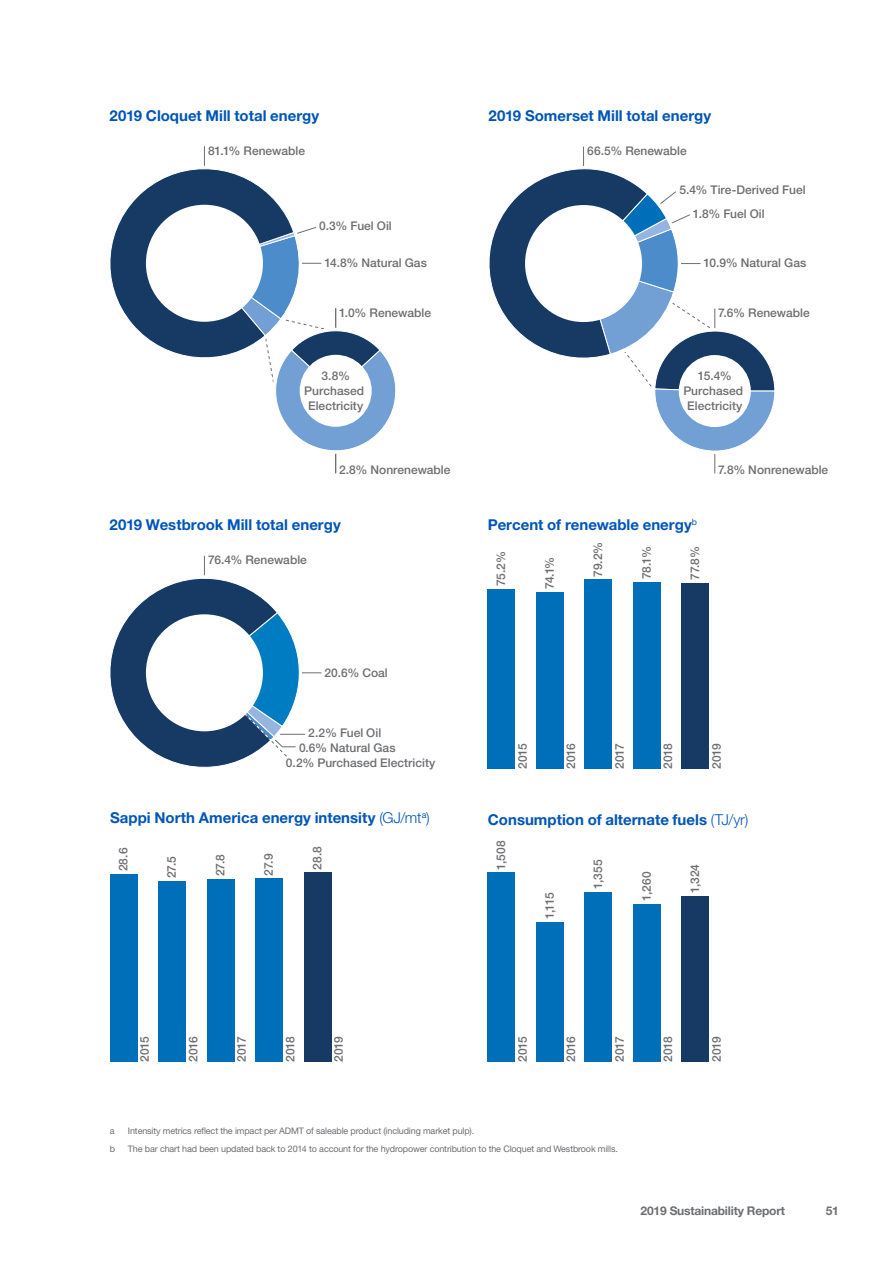
<style>
.page{position:relative;width:893px;height:1263px;background:#fff}
.page>*{position:absolute;margin:0;border:0;box-sizing:border-box;transform-origin:0 0}
.t1{font:700 15px "Helvetica Neue LT Pro";color:#0055b8}
.t2{font:500 12px/15px "Helvetica Neue LT Pro";color:#6d6e71;text-align:center}
.t3{font:700 12px "Helvetica Neue LT Pro";letter-spacing:-.015em;color:#6d6e71}
.t4{font:9px "Helvetica Neue LT Pro";letter-spacing:-.015em;color:#6d6e71}
.s1{font-weight:300}
</style>
<div class="page">
<div style="left:304px;top:873px;width:27px;height:189px;background:#173a64"></div>
<div style="left:256px;top:879px;width:27px;height:183px;background:#006fba"></div>
<div style="left:207px;top:879px;width:27px;height:183px;background:#006fba"></div>
<div style="left:159px;top:881px;width:27px;height:181px;background:#006fba"></div>
<div style="left:110px;top:874px;width:27px;height:188px;background:#006fba"></div>
<hr style="left:335px;top:308px;width:1px;height:165px;background:#6d6e71">
<hr style="left:204px;top:146px;width:1px;height:117px;background:#6d6e71">
<svg style="left:110px;top:165px;width:286px;height:293px"></svg>
<div style="left:300px;top:355px;width:72px;height:72px;background:#fff;border-radius:50%"></div>
<hr style="left:714px;top:309px;width:1px;height:165px;background:#6d6e71">
<hr style="left:583px;top:147px;width:1px;height:117px;background:#6d6e71">
<svg style="left:489px;top:166px;width:286px;height:286px"></svg>
<div style="left:679px;top:355px;width:72px;height:72px;background:#fff;border-radius:50%"></div>
<div style="left:525px;top:205px;width:117px;height:117px;background:#fff;border-radius:50%"></div>
<hr style="left:204px;top:556px;width:1px;height:117px;background:#6d6e71">
<hr style="left:204px;top:672px;width:117px;height:1px;background:#6d6e71">
<svg style="left:110px;top:575px;width:197px;height:193px"></svg>
<div style="left:682px;top:583px;width:27px;height:186px;background:#173a64"></div>
<div style="left:633px;top:582px;width:27px;height:187px;background:#006fba"></div>
<div style="left:585px;top:580px;width:27px;height:189px;background:#006fba"></div>
<div style="left:536px;top:592px;width:27px;height:177px;background:#006fba"></div>
<div style="left:488px;top:589px;width:27px;height:180px;background:#006fba"></div>
<div style="left:682px;top:896px;width:27px;height:166px;background:#173a64"></div>
<div style="left:633px;top:904px;width:27px;height:158px;background:#006fba"></div>
<div style="left:585px;top:892px;width:27px;height:170px;background:#006fba"></div>
<div style="left:536px;top:922px;width:27px;height:140px;background:#006fba"></div>
<div style="left:488px;top:873px;width:27px;height:189px;background:#006fba"></div>
<p class="t1" style="left:110px;top:106px;width:211px">2019 Cloquet Mill total energy</p>
<p class="t2" style="left:208px;top:143px;width:98px">81.1% Renewable</p>
<p class="t1" style="left:489px;top:106px;width:224px">2019 Somerset Mill total energy</p>
<p class="t2" style="left:587px;top:143px;width:101px">66.5% Renewable</p>
<p class="t2" style="left:693px;top:178px;width:114px;line-height:23.7px;text-align:left;text-indent:-13px">5.4% Tire-Derived Fuel<br>1.8% Fuel Oil</p>
<p class="t2" style="left:319px;top:218px;width:74px">0.3% Fuel Oil</p>
<p class="t2" style="left:324px;top:255px;width:104px">14.8% Natural Gas</p>
<p class="t2" style="left:703px;top:255px;width:104px">10.9% Natural Gas</p>
<p class="t2" style="left:339px;top:305px;width:93px">1.0% Renewable</p>
<p class="t2" style="left:718px;top:305px;width:93px">7.6% Renewable</p>
<p class="t2" style="left:304px;top:368px;width:61px">3.8%<br>Purchased<br>Electricity</p>
<p class="t2" style="left:683px;top:368px;width:61px">15.4%<br>Purchased<br>Electricity</p>
<p class="t2" style="left:339px;top:462px;width:113px">2.8% Nonrenewable</p>
<p class="t2" style="left:718px;top:462px;width:112px">7.8% Nonrenewable</p>
<p class="t1" style="left:110px;top:516px;width:233px">2019 Westbrook Mill total energy</p>
<p class="t2" style="left:208px;top:552px;width:100px">76.4% Renewable</p>
<p class="t1" style="left:488px;top:515px;width:210px">Percent of renewable energy<sup>b</sup></p>
<p class="t2" style="left:493px;top:586px;width:36px;rotate:-90deg">75.2%</p>
<p class="t2" style="left:542px;top:589px;width:34px;rotate:-90deg">74.1%</p>
<p class="t2" style="left:590px;top:577px;width:37px;rotate:-90deg">79.2%</p>
<p class="t2" style="left:639px;top:579px;width:35px;rotate:-90deg">78.1%</p>
<p class="t2" style="left:687px;top:580px;width:35px;rotate:-90deg">77.8%</p>
<p class="t2" style="left:324px;top:665px;width:65px">20.6% Coal</p>
<p class="t2" style="left:308px;top:725px;width:74px">2.2% Fuel Oil</p>
<p class="t2" style="left:299px;top:740px;width:98px">0.6% Natural Gas</p>
<p class="t2" style="left:286px;top:755px;width:151px">0.2% Purchased Electricity</p>
<p class="t2" style="left:515px;top:769px;width:27px;rotate:-90deg">2015</p>
<p class="t2" style="left:563px;top:769px;width:27px;rotate:-90deg">2016</p>
<p class="t2" style="left:612px;top:769px;width:27px;rotate:-90deg">2017</p>
<p class="t2" style="left:660px;top:769px;width:27px;rotate:-90deg">2018</p>
<p class="t2" style="left:709px;top:769px;width:27px;rotate:-90deg">2019</p>
<p class="t1" style="left:110px;top:808px;width:321px">Sappi North America energy intensity <span class="s1">(GJ/mt</span><sup>a</sup><span class="s1">)</span></p>
<p class="t1" style="left:488px;top:810px;width:262px">Consumption of alternate fuels <span class="s1">(TJ/yr)</span></p>
<p class="t2" style="left:115px;top:871px;width:25px;rotate:-90deg">28.6</p>
<p class="t2" style="left:164px;top:878px;width:24px;rotate:-90deg">27.5</p>
<p class="t2" style="left:212px;top:876px;width:24px;rotate:-90deg">27.8</p>
<p class="t2" style="left:261px;top:876px;width:24px;rotate:-90deg">27.9</p>
<p class="t2" style="left:309px;top:870px;width:25px;rotate:-90deg">28.8</p>
<p class="t2" style="left:493px;top:870px;width:31px;rotate:-90deg">1,508</p>
<p class="t2" style="left:542px;top:919px;width:28px;rotate:-90deg">1,115</p>
<p class="t2" style="left:590px;top:889px;width:31px;rotate:-90deg">1,355</p>
<p class="t2" style="left:639px;top:901px;width:31px;rotate:-90deg">1,260</p>
<p class="t2" style="left:687px;top:893px;width:31px;rotate:-90deg">1,324</p>
<p class="t2" style="left:137px;top:1062px;width:27px;rotate:-90deg">2015</p>
<p class="t2" style="left:185px;top:1062px;width:27px;rotate:-90deg">2016</p>
<p class="t2" style="left:234px;top:1062px;width:27px;rotate:-90deg">2017</p>
<p class="t2" style="left:282px;top:1062px;width:27px;rotate:-90deg">2018</p>
<p class="t2" style="left:331px;top:1062px;width:27px;rotate:-90deg">2019</p>
<p class="t2" style="left:515px;top:1062px;width:27px;rotate:-90deg">2015</p>
<p class="t2" style="left:563px;top:1062px;width:27px;rotate:-90deg">2016</p>
<p class="t2" style="left:612px;top:1062px;width:27px;rotate:-90deg">2017</p>
<p class="t2" style="left:660px;top:1062px;width:27px;rotate:-90deg">2018</p>
<p class="t2" style="left:709px;top:1062px;width:27px;rotate:-90deg">2019</p>
<p class="t4" style="left:110px;top:1125px;width:6px">a</p>
<p class="t4" style="left:128px;top:1125px;width:348px">Intensity metrics reflect the impact per ADMT of saleable product (including market pulp).</p>
<p class="t4" style="left:110px;top:1143px;width:7px">b</p>
<p class="t4" style="left:128px;top:1143px;width:491px">The bar chart had been updated back to 2014 to account for the hydropower contribution to the Cloquet and Westbrook mills.</p>
<p class="t3" style="left:640px;top:1203px;width:146px">2019 Sustainability Report</p>
<p class="t3" style="left:826px;top:1203px;width:15px">51</p>
</div>
